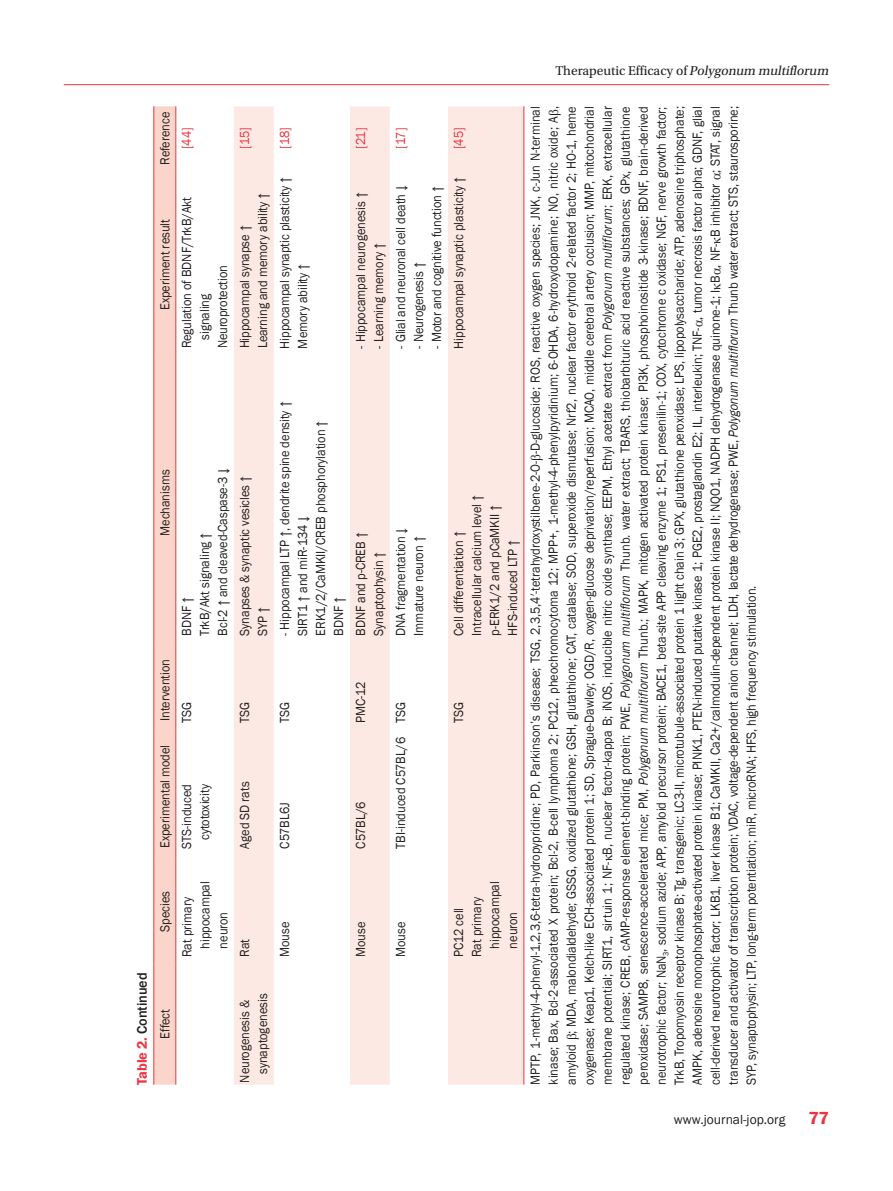
<style>
.page{position:relative;width:893px;height:1191px;background:#fff}
.page>*{position:absolute;margin:0;border:0;box-sizing:border-box;transform-origin:0 0}
.t1{font:600 18px "Franklin Gothic";color:#ee3340}
.t2{font:500 14.25px "Franklin Gothic";letter-spacing:-.01em;color:#231f20}
.t3{font:13.5px/18px "Franklin Gothic";letter-spacing:-.005em;color:#231f20;scale:.92 1}
.t4{font:13.5px "Utopia Std";color:#231f20}
.t5{font:13.5px "Franklin Gothic";letter-spacing:-.015em;color:#ee3340;scale:.92 1}
.t6{font:13.5px "Franklin Gothic";letter-spacing:-.005em;color:#231f20}
.s1{font-weight:600;color:#ee3340}
.s2{font-style:italic}
</style>
<div class="page">
<hr style="left:64px;top:84px;width:765px;height:1px;background:#ee3340">
<div style="left:154px;top:106px;width:21px;height:978px;background:#fcd5ca"></div>
<div style="left:234px;top:106px;width:289px;height:978px;background:#fde9e3"></div>
<svg style="left:274px;top:106px;width:174px;height:978px"></svg>
<hr style="left:523px;top:963px;width:1px;height:121px;background:#ee3340">
<hr style="left:523px;top:859px;width:1px;height:104px;background:#ee3340">
<hr style="left:523px;top:733px;width:1px;height:126px;background:#ee3340">
<hr style="left:523px;top:646px;width:1px;height:87px;background:#ee3340">
<hr style="left:523px;top:359px;width:1px;height:287px;background:#ee3340">
<hr style="left:523px;top:170px;width:1px;height:189px;background:#ee3340">
<hr style="left:523px;top:106px;width:1px;height:64px;background:#ee3340">
<hr style="left:153px;top:963px;width:1px;height:121px;background:#ee3340">
<hr style="left:153px;top:859px;width:1px;height:104px;background:#ee3340">
<hr style="left:153px;top:733px;width:1px;height:126px;background:#ee3340">
<hr style="left:153px;top:646px;width:1px;height:87px;background:#ee3340">
<hr style="left:153px;top:359px;width:1px;height:287px;background:#ee3340">
<hr style="left:153px;top:170px;width:1px;height:189px;background:#ee3340">
<hr style="left:153px;top:106px;width:1px;height:64px;background:#ee3340">
<hr style="left:175px;top:963px;width:1px;height:121px;background:#ee3340">
<hr style="left:175px;top:859px;width:1px;height:104px;background:#ee3340">
<hr style="left:175px;top:733px;width:1px;height:126px;background:#ee3340">
<hr style="left:175px;top:646px;width:1px;height:87px;background:#ee3340">
<hr style="left:175px;top:359px;width:1px;height:287px;background:#ee3340">
<hr style="left:175px;top:170px;width:1px;height:189px;background:#ee3340">
<hr style="left:175px;top:106px;width:1px;height:64px;background:#ee3340">
<p class="t2" style="left:133px;top:1084px;width:113px;rotate:-90deg"><span class="s1">Table 2.</span> Continued</p>
<p class="t4" style="left:555px;top:63px;width:277px">Therapeutic Efficacy of <span class="s2">Polygonum multiflorum</span></p>
<p class="t3" style="left:156px;top:165px;width:59px;rotate:-90deg">Reference</p>
<p class="t3" style="left:156px;top:310px;width:101px;rotate:-90deg">Experiment result</p>
<p class="t3" style="left:156px;top:536px;width:74px;rotate:-90deg">Mechanisms</p>
<p class="t3" style="left:156px;top:721px;width:69px;rotate:-90deg">Intervention</p>
<p class="t3" style="left:156px;top:848px;width:114px;rotate:-90deg">Experimental model</p>
<p class="t3" style="left:156px;top:931px;width:46px;rotate:-90deg">Species</p>
<p class="t3" style="left:156px;top:1039px;width:34px;rotate:-90deg">Effect</p>
<p class="t5" style="left:178px;top:149px;width:25px;rotate:-90deg">[44]</p>
<p class="t5" style="left:236px;top:149px;width:25px;rotate:-90deg">[15]</p>
<p class="t5" style="left:276px;top:149px;width:25px;rotate:-90deg">[18]</p>
<p class="t3" style="left:178px;top:348px;width:166px;rotate:-90deg">Regulation of BDNF/TrkB/Akt</p>
<p class="t3" style="left:214px;top:348px;width:92px;rotate:-90deg">Neuroprotection</p>
<p class="t3" style="left:196px;top:340px;width:52px;rotate:-90deg">signaling</p>
<p class="t3" style="left:236px;top:348px;width:171px;rotate:-90deg">Hippocampal synapse ↑<br>Learning and memory ability ↑</p>
<p class="t3" style="left:276px;top:348px;width:188px;rotate:-90deg">Hippocampal synaptic plasticity ↑<br>Memory ability ↑</p>
<p class="t5" style="left:352px;top:149px;width:25px;rotate:-90deg">[21]</p>
<p class="t5" style="left:392px;top:149px;width:24px;rotate:-90deg">[17]</p>
<p class="t5" style="left:450px;top:149px;width:25px;rotate:-90deg">[45]</p>
<p class="t3" style="left:352px;top:348px;width:171px;rotate:-90deg">- Hippocampal neurogenesis ↑</p>
<p class="t3" style="left:370px;top:348px;width:117px;rotate:-90deg">- Learning memory ↑</p>
<p class="t3" style="left:392px;top:348px;width:179px;rotate:-90deg">- Glial and neuronal cell death ↓</p>
<p class="t3" style="left:428px;top:348px;width:178px;rotate:-90deg">- Motor and cognitive function ↑</p>
<p class="t3" style="left:410px;top:348px;width:95px;rotate:-90deg">- Neurogenesis ↑</p>
<p class="t3" style="left:450px;top:348px;width:188px;rotate:-90deg">Hippocampal synaptic plasticity ↑</p>
<p class="t3" style="left:178px;top:635px;width:184px;rotate:-90deg">BDNF ↑<br>TrkB/Akt signaling ↑<br>Bcl-2 ↑ and cleaved-Caspase-3 ↓</p>
<p class="t3" style="left:236px;top:635px;width:175px;rotate:-90deg">Synapses &amp; synaptic vesicles ↑<br>SYP ↑</p>
<p class="t3" style="left:276px;top:635px;width:256px;rotate:-90deg">- Hippocampal LTP ↑, dendrite spine density ↑<br>SIRT1 ↑ and miR-134 ↓<br>ERK1/2/CaMKII/CREB phosphorylation ↑<br>BDNF ↑</p>
<p class="t3" style="left:352px;top:635px;width:114px;rotate:-90deg">BDNF and p-CREB ↑<br>Synaptophysin ↑</p>
<p class="t3" style="left:392px;top:635px;width:119px;rotate:-90deg">DNA fragmentation ↓<br>Immature neuron ↑</p>
<p class="t3" style="left:178px;top:723px;width:24px;rotate:-90deg">TSG</p>
<p class="t3" style="left:236px;top:723px;width:24px;rotate:-90deg">TSG</p>
<p class="t3" style="left:276px;top:723px;width:24px;rotate:-90deg">TSG</p>
<p class="t3" style="left:178px;top:848px;width:71px;text-align:right;rotate:-90deg">STS-induced cytotoxicity</p>
<p class="t3" style="left:236px;top:848px;width:74px;rotate:-90deg">Aged SD rats</p>
<p class="t3" style="left:178px;top:948px;width:74px;text-indent:-9px;rotate:-90deg">Rat primary hippocampal neuron</p>
<p class="t3" style="left:236px;top:957px;width:21px;rotate:-90deg">Rat</p>
<p class="t3" style="left:276px;top:848px;width:52px;rotate:-90deg">C57BL6J</p>
<p class="t3" style="left:276px;top:957px;width:40px;rotate:-90deg">Mouse</p>
<p class="t3" style="left:236px;top:1074px;width:89px;text-indent:-9px;rotate:-90deg">Neurogenesis &amp; synaptogenesis</p>
<p class="t3" style="left:352px;top:723px;width:47px;rotate:-90deg">PMC-12</p>
<p class="t3" style="left:352px;top:848px;width:53px;rotate:-90deg">C57BL/6</p>
<p class="t3" style="left:392px;top:848px;width:161px;rotate:-90deg">TBI-induced C57BL/6 TSG</p>
<p class="t3" style="left:352px;top:957px;width:40px;rotate:-90deg">Mouse</p>
<p class="t3" style="left:392px;top:957px;width:40px;rotate:-90deg">Mouse</p>
<p class="t3" style="left:450px;top:635px;width:155px;rotate:-90deg">Cell differentiation ↑<br>Intracellular calcium level ↑ p-ERK1/2 and pCaMKII ↑<br>HFS-induced LTP ↑</p>
<p class="t3" style="left:450px;top:723px;width:24px;rotate:-90deg">TSG</p>
<p class="t3" style="left:450px;top:957px;width:55px;rotate:-90deg">PC12 cell</p>
<p class="t3" style="left:486px;top:948px;width:74px;rotate:-90deg">hippocampal</p>
<p class="t3" style="left:468px;top:957px;width:67px;rotate:-90deg">Rat primary</p>
<p class="t3" style="left:504px;top:948px;width:41px;rotate:-90deg">neuron</p>
<p class="t3" style="left:526px;top:1084px;width:1065px;text-align:justify;rotate:-90deg">MPTP, 1-methyl-4-phenyl-1,2,3,6-tetra-hydropypridine; PD, Parkinson’s disease; TSG, 2,3,5,4′-tetrahydroxystilbene-2-O- -D-glucoside; ROS, reactive oxygen species; JNK, c-Jun N-terminal kinase; Bax, Bcl-2-associated X protein; Bcl-2, B-cell lymphoma 2; PC12, pheochromocytoma 12; MPP+, 1-methyl-4-phenylpyridinium; 6-OHDA, 6-hydroxydopamine; NO, nitric oxide; A , amyloid ; MDA, malondialdehyde; GSSG, oxidized glutathione; GSH, glutathione; CAT, catalase; SOD, superoxide dismutase; Nrf2, nuclear factor erythroid 2-related factor 2; HO-1, heme oxygenase; Keap1, Kelch-like ECH-associated protein 1; SD, Sprague-Dawley; OGD/R, oxygen-glucose deprivation/reperfusion; MCAO, middle cerebral artery occlusion; MMP, mitochondrial membrane potential; SIRT1, sirtuin 1; NF- B, nuclear factor-kappa B; iNOS, inducible nitric oxide synthase; EEPM, Ethyl acetate extract from <span class="s2">Polygonum multiflorum</span>; ERK, extracellular regulated kinase; CREB, cAMP-response element-binding protein; PWE, <span class="s2">Polygonum multiflorum</span> Thunb. water extract; TBARS, thiobarbituric acid reactive substances; GPx, glutathione peroxidase; SAMP8, senescence-accelerated mice; PM, <span class="s2">Polygonum multiflorum</span> Thunb.; MAPK, mitogen activated protein kinase; PI3K, phosphoinositide 3-kinase; BDNF, brain-derived neurotrophic factor; NaN<sub>3</sub>, sodium azide; APP, amyloid precursor protein; BACE1, beta-site APP cleaving enzyme 1; PS1, presenilin-1; COX, cytochrome c oxidase; NGF, nerve growth factor; TrkB, Tropomyosin receptor kinase B; Tg, transgenic; LC3-II, microtubule-associated protein 1 light chain 3; GPX, glutathione peroxidase; LPS, lipopolysaccharide; ATP, adenosine triphosphate; AMPK, adenosine monophosphate-activated protein kinase; PINK1, PTEN-induced putative kinase 1; PGE2, prostaglandin E2; IL, interleukin; TNF- , tumor necrosis factor alpha; GDNF, glial cell-derived neurotrophic factor; LKB1, liver kinase B1; CaMKII, Ca2+/calmodulin-dependent protein kinase II; NQO1, NADPH dehydrogenase quinone-1; I B , NF- B inhibitor ; STAT, signal transducer and activator of transcription protein; VDAC, voltage-dependent anion channel; LDH, lactate dehydrogenase; PWE, <span class="s2">Polygonum multiflorum</span> Thunb water extract; STS, staurosporine; SYP, synaptophysin; LTP, long-term potentiation; miR, microRNA; HFS, high frequency stimulation.</p>
<p class="t6" style="left:674px;top:1111px;width:113px">www.journal-jop.org</p>
<h1 class="t1" style="left:808px;top:1106px;width:22px">77</h1>
</div>
